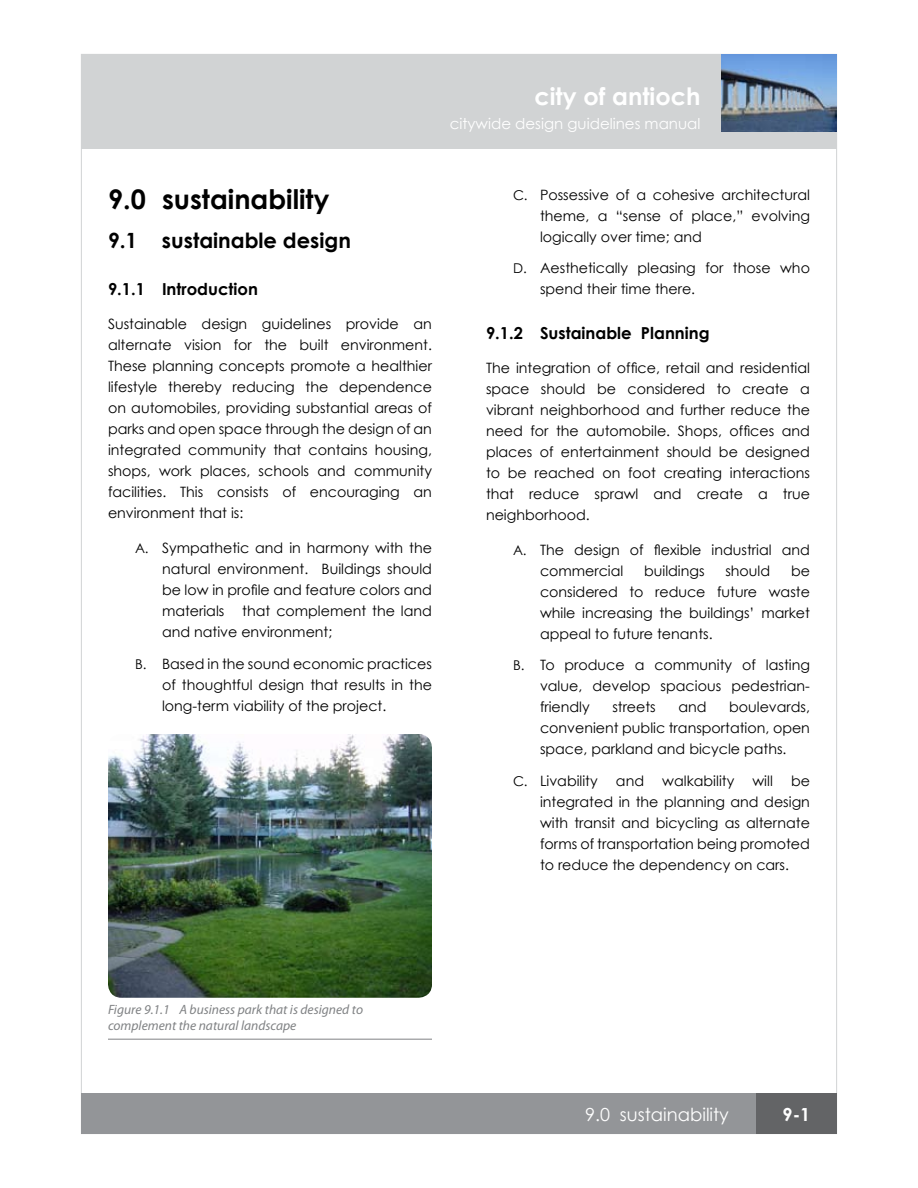
<style>
.page{position:relative;width:918px;height:1188px;background:#fff}
.page>*{position:absolute;margin:0;border:0;box-sizing:border-box;transform-origin:0 0}
.t1{font:700 27px "Century Gothic";color:#000}
.t2{font:700 24px "Century Gothic";color:#fff}
.t3{font:700 21px "Century Gothic";color:#000}
.t4{font:18px "Century Gothic";color:#fff}
.t5{font:700 18px "Century Gothic";color:#fff}
.t6{font:700 16.5px "Century Gothic";color:#000}
.t7{font:15px "Century Gothic";color:#fff}
.t8{font:14.25px/21px "Century Gothic";color:#000;text-align:justify}
.t9{font:italic 13.5px/16.2px "Myriad Pro";color:#808284}
.t10{font:13.5px "Century Gothic";color:#000}
</style>
<div class="page">
<div style="left:756px;top:1094px;width:81px;height:40px;background:#636466"></div>
<div style="left:81px;top:54px;width:756px;height:94px;background:#d1d3d4"></div>
<img style="left:721px;top:54px;width:116px;height:77px">
<div style="left:81px;top:1094px;width:675px;height:40px;background:#939598"></div>
<hr style="left:108px;top:1039px;width:324px;height:1px;background:#808284">
<img style="left:108px;top:734px;width:324px;height:264px;border-radius:14px">
<h2 class="t2" style="left:534px;top:81px;width:168px">city of antioch</h2>
<p class="t7" style="left:450px;top:114px;width:252px">citywide design guidelines manual</p>
<h1 class="t1" style="left:108px;top:182px;width:223px">9.0 sustainability</h1>
<h3 class="t3" style="left:108px;top:227px;width:244px">9.1 sustainable design</h3>
<p class="t6" style="left:108px;top:278px;width:152px">9.1.1 Introduction</p>
<p class="t8" style="left:108px;top:313px;width:326px">Sustainable design guidelines provide an alternate vision for the built environment.<br>These planning concepts promote a healthier lifestyle thereby reducing the dependence on automobiles, providing substantial areas of parks and open space through the design of an integrated community that contains housing, shops, work places, schools and community facilities. This consists of encouraging an environment that is:</p>
<p class="t8" style="left:162px;top:537px;width:272px">Sympathetic and in harmony with the natural environment. Buildings should be low in profile and feature colors and materials</p>
<p class="t10" style="left:135px;top:540px;width:15px">A.</p>
<p class="t8" style="left:162px;top:600px;width:271px;text-indent:80px">that complement the land and native environment;</p>
<p class="t8" style="left:162px;top:653px;width:272px">Based in the sound economic practices of thoughtful design that results in the long-term viability of the project.</p>
<p class="t10" style="left:135px;top:655px;width:13px">B.</p>
<p class="t8" style="left:540px;top:184px;width:272px">Possessive of a cohesive architectural theme, a “sense of place,” evolving logically over time; and</p>
<p class="t8" style="left:540px;top:258px;width:272px">Aesthetically pleasing for those who spend their time there.</p>
<p class="t6" style="left:486px;top:322px;width:225px">9.1.2 Sustainable Planning</p>
<p class="t8" style="left:486px;top:357px;width:326px">The integration of office, retail and residential space should be considered to create a vibrant neighborhood and further reduce the need for the automobile. Shops, offices and places of entertainment should be designed to be reached on foot creating interactions that reduce sprawl and create a true neighborhood.</p>
<p class="t8" style="left:540px;top:539px;width:272px">The design of flexible industrial and commercial</p>
<p class="t10" style="left:513px;top:187px;width:16px">C.</p>
<p class="t10" style="left:513px;top:260px;width:15px">D.</p>
<p class="t10" style="left:513px;top:541px;width:15px">A.</p>
<p class="t8" style="left:644px;top:560px;width:62px">buildings</p>
<p class="t8" style="left:725px;top:560px;width:46px">should</p>
<p class="t8" style="left:540px;top:560px;width:272px;text-indent:251px">be considered to reduce future waste while increasing the buildings’ market appeal to future tenants.</p>
<p class="t8" style="left:540px;top:655px;width:271px">To produce a community of lasting value, develop spacious pedestrian&shy;friendly</p>
<p class="t10" style="left:513px;top:657px;width:13px">B.</p>
<p class="t8" style="left:540px;top:697px;width:272px;text-indent:189px">boulevards, convenient public transportation, open space, parkland and bicycle paths.</p>
<p class="t8" style="left:540px;top:770px;width:59px">Livability</p>
<p class="t8" style="left:616px;top:770px;width:30px">and</p>
<p class="t8" style="left:662px;top:770px;width:74px">walkability</p>
<p class="t8" style="left:752px;top:770px;width:22px">will</p>
<p class="t8" style="left:612px;top:697px;width:45px">streets</p>
<p class="t8" style="left:678px;top:697px;width:30px">and</p>
<p class="t8" style="left:540px;top:770px;width:272px;text-indent:251px">be integrated in the planning and design with transit and bicycling as alternate forms of transportation being promoted to reduce the dependency on cars.</p>
<p class="t10" style="left:513px;top:773px;width:16px">C.</p>
<p class="t9" style="left:108px;top:1001px;width:257px">Figure 9.1.1 A business park that is designed to complement the natural landscape</p>
<p class="t4" style="left:585px;top:1103px;width:145px">9.0 sustainability</p>
<p class="t5" style="left:783px;top:1103px;width:29px">9-1</p>
</div>
